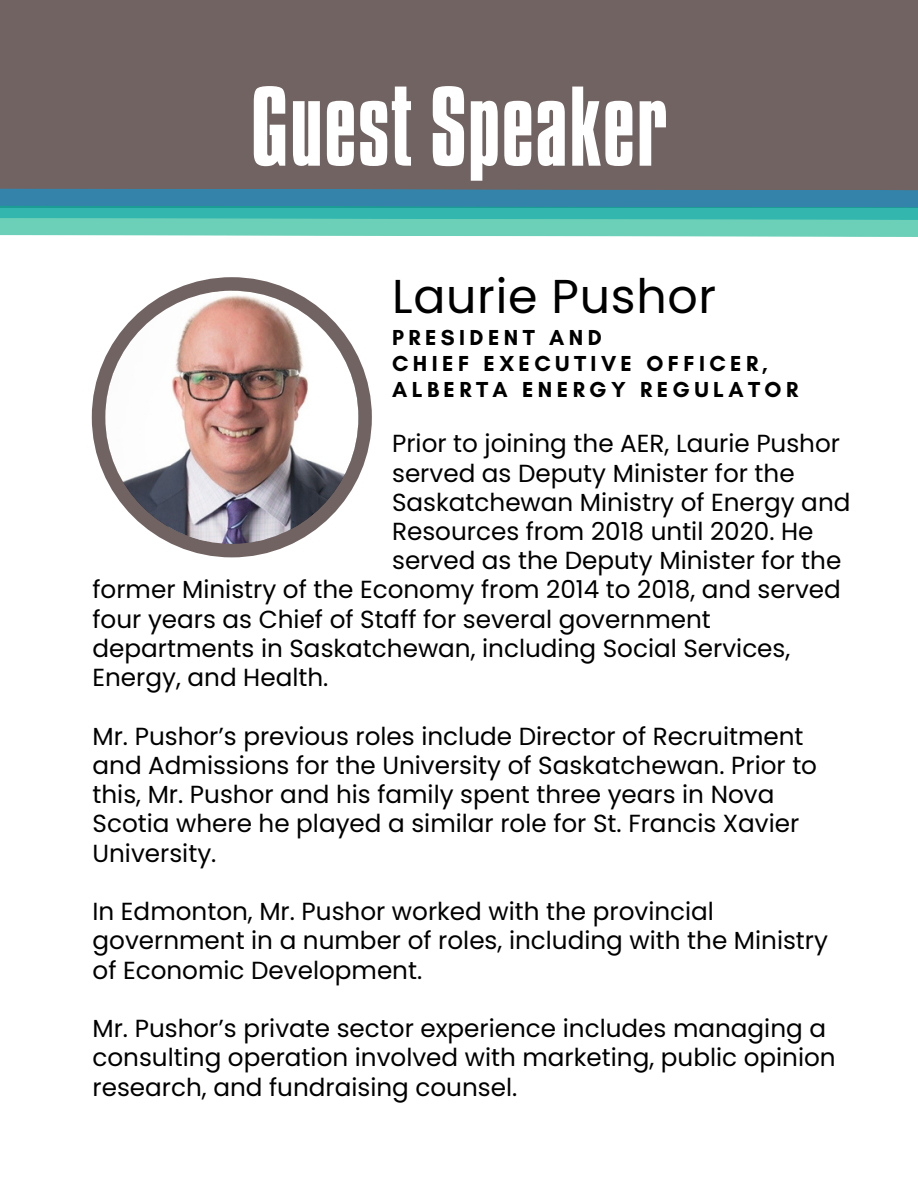
<style>
.page{position:relative;width:918px;height:1188px;background:#fff}
.page>*{position:absolute;margin:0;border:0;box-sizing:border-box;transform-origin:0 0}
.t1{font:97.5px "Aka Acid GR Compacta";letter-spacing:.015em;color:#fff}
.t2{font:47.55px "Poppins";letter-spacing:.015em;color:#000}
.t3{font:24.75px/29.2px "Poppins";color:#000}
.t4{font:700 22.05px "Glacial Indifference";letter-spacing:.2em;color:#000}
</style>
<div class="page">
<div style="left:92px;top:277px;width:280px;height:280px;background:#716362;border-radius:50%"></div>
<img style="left:105px;top:291px;width:253px;height:253px;border-radius:50%">
<div style="left:0;top:0;width:918px;height:207px;background:#716362"></div>
<svg style="left:0;top:188px;width:918px;height:49px;background:#4cabae"></svg>
<p class="t1" style="left:251px;top:89px;width:418px">Guest Speaker</p>
<p class="t2" style="left:392px;top:263px;width:326px">Laurie Pushor</p>
<p class="t4" style="left:392px;top:324px;width:211px">PRESIDENT AND</p>
<p class="t4" style="left:392px;top:350px;width:377px">CHIEF EXECUTIVE OFFICER,</p>
<p class="t4" style="left:392px;top:376px;width:408px">ALBERTA ENERGY REGULATOR</p>
<p class="t3" style="left:392px;top:429px;width:460px">Prior to joining the AER, Laurie Pushor served as Deputy Minister for the Saskatchewan Ministry of Energy and Resources from 2018 until 2020. He served as the Deputy Minister for the</p>
<p class="t3" style="left:93px;top:575px;width:750px">former Ministry of the Economy from 2014 to 2018, and served four years as Chief of Staff for several government departments in Saskatchewan, including Social Services, Energy, and Health.</p>
<p class="t3" style="left:93px;top:721px;width:726px">Mr. Pushor’s previous roles include Director of Recruitment and Admissions for the University of Saskatchewan. Prior to this, Mr. Pushor and his family spent three years in Nova Scotia where he played a similar role for St. Francis Xavier University.</p>
<p class="t3" style="left:93px;top:897px;width:737px">In Edmonton, Mr. Pushor worked with the provincial government in a number of roles, including with the Ministry of Economic Development.</p>
<p class="t3" style="left:93px;top:1014px;width:745px">Mr. Pushor’s private sector experience includes managing a consulting operation involved with marketing, public opinion research, and fundraising counsel.</p>
</div>
